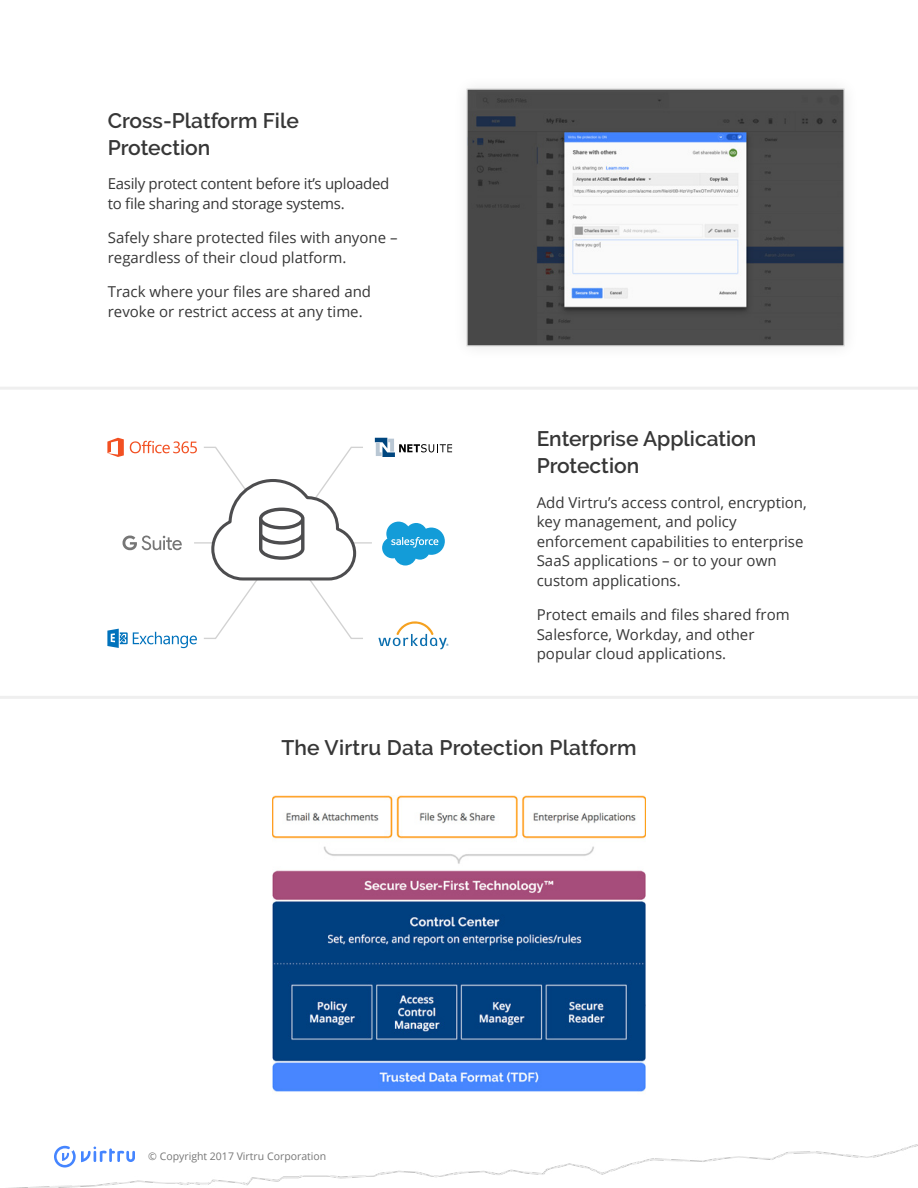
<style>
.page{position:relative;width:918px;height:1188px;background:#fff}
.page>*{position:absolute;margin:0;border:0;box-sizing:border-box;transform-origin:0 0}
.t1{font:600 21px/27px "Raleway";color:#373737}
.t2{font:15px/19.5px "Open Sans";color:#373737}
.t3{font:15px/19.5px "Open Sans";letter-spacing:-.02em;color:#373737}
.t4{font:10.5px "Open Sans";color:#767676}
</style>
<div class="page">
<img style="left:9px;top:1145px;width:909px;height:43px">
<svg style="left:54px;top:1146px;width:81px;height:22px"></svg>
<hr style="left:0;top:387px;width:918px;height:3px;background:#efefef">
<hr style="left:0;top:696px;width:918px;height:3px;background:#efefef">
<hr style="left:194px;top:542px;width:178px;height:2px;background:#d2d2d2">
<svg style="left:382px;top:522px;width:63px;height:44px"></svg>
<svg style="left:379px;top:621px;width:69px;height:28px"></svg>
<svg style="left:375px;top:438px;width:77px;height:19px"></svg>
<svg style="left:107px;top:438px;width:257px;height:210px"></svg>
<svg style="left:466px;top:88px;width:379px;height:259px"></svg>
<img style="left:272px;top:796px;width:374px;height:296px">
<h1 class="t1" style="left:108px;top:107px;width:192px">Cross-Platform File<br>Protection</h1>
<p class="t3" style="left:108px;top:174px;width:283px">Easily protect content before it’s uploaded to file sharing and storage systems.</p>
<p class="t2" style="left:108px;top:228px;width:291px">Safely share protected files with anyone – regardless of their cloud platform.</p>
<p class="t2" style="left:108px;top:282px;width:265px">Track where your files are shared and revoke or restrict access at any time.</p>
<h1 class="t1" style="left:537px;top:425px;width:221px">Enterprise Application<br>Protection</h1>
<p class="t2" style="left:537px;top:492px;width:272px">Add Virtru’s access control, encryption, key management, and policy enforcement capabilities to enterprise SaaS applications – or to your own custom applications.</p>
<p class="t2" style="left:537px;top:605px;width:254px">Protect emails and files shared from<br>Salesforce, Workday, and other popular cloud applications.</p>
<h1 class="t1" style="left:281px;top:734px;width:357px">The Virtru Data Protection Platform</h1>
<p class="t4" style="left:148px;top:1149px;width:180px">© Copyright 2017 Virtru Corporation</p>
</div>
